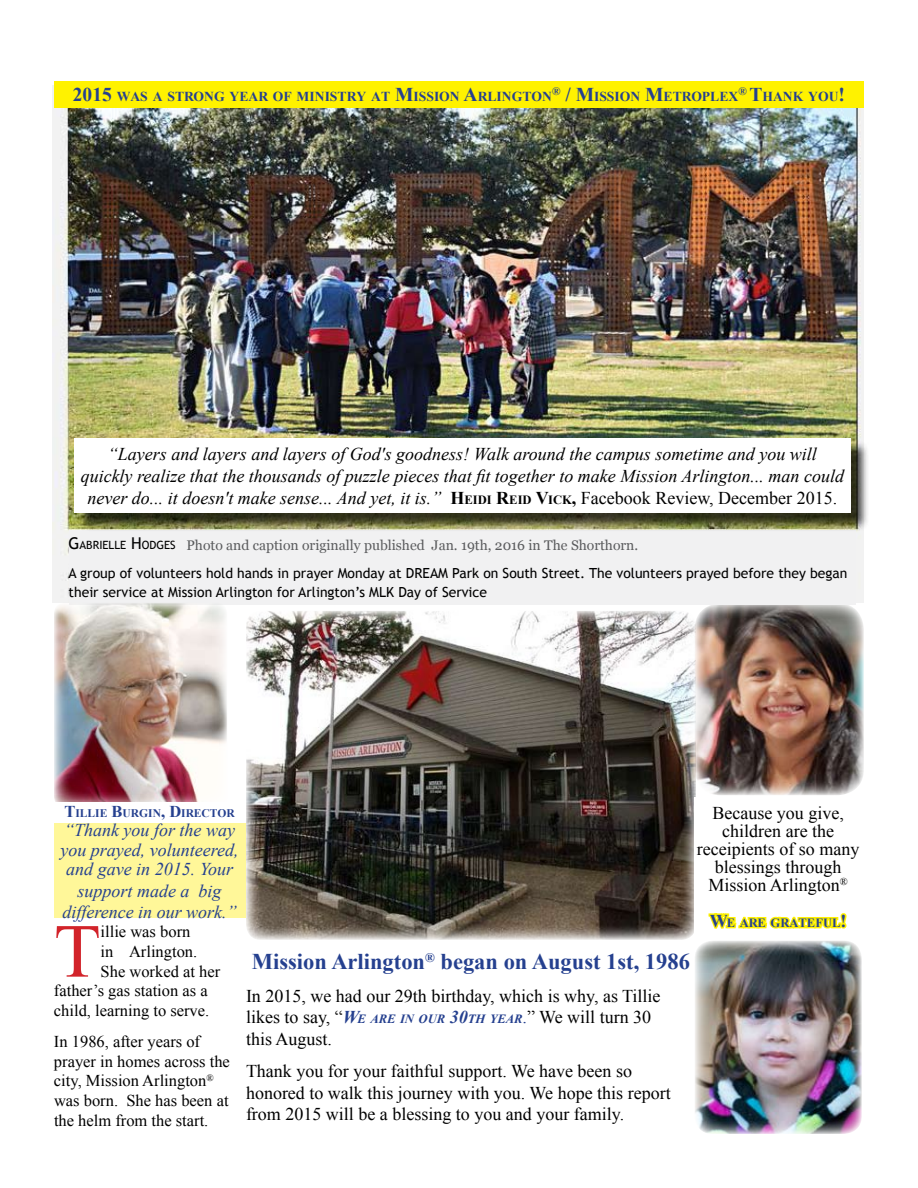
<style>
.page{position:relative;width:918px;height:1188px;background:#fff}
.page>*{position:absolute;margin:0;border:0;box-sizing:border-box;transform-origin:0 0}
.t1{font:76.35px "Times New Roman";color:#d2232a}
.t2{font:700 22.5px "Times New Roman";color:#25408f}
.t3{font:18px/21.6px "Times New Roman";color:#000}
.t4{font:italic 18px/21.6px "Times New Roman";color:#000;text-align:center}
.t5{font:italic 18px/20.4px "Times New Roman";color:#25408f;text-align:center}
.t6{font:16.5px/19.8px "Times New Roman";color:#000}
.t7{font:13.95px/18.6px "Trebuchet MS";color:#000}
.t8{font:13.95px "Georgia";color:#5b5c5e}
.t9{font:700 13.65px "Times New Roman";color:#25408f}
.t10{font:700 12.6px "Times New Roman";color:#25408f}
.t11{font:700 11.55px "Times New Roman";color:#25408f}
.t12{font:11.4px "Trebuchet MS";color:#000}
.s1{font-size:19.5px}
.s2{font-weight:700;font-style:normal}
.s3{font-weight:700;font-style:normal;font-size:12.6px}
.s4{font-style:normal}
.s5{font-size:16.2px}
.s6{font-size:16.5px}
.s7{font-size:18px}
.s8{font-weight:700;font-style:italic;color:#25408f}
.s9{font-weight:700;font-style:italic;font-size:12.6px;color:#25408f}
.s10{color:#25408f}
.s11{font-style:inherit}
</style>
<div class="page">
<img style="left:246px;top:611px;width:450px;height:329px">
<img style="left:695px;top:941px;width:167px;height:193px">
<img style="left:694px;top:603px;width:170px;height:192px">
<div style="left:694px;top:798px;width:168px;height:138px;background:#fff"></div>
<svg style="left:708px;top:913px;width:139px;height:16px"></svg>
<img style="left:53px;top:86px;width:811px;height:517px">
<div style="left:69px;top:530px;width:786px;height:74px;background:#f1f1f2"></div>
<div style="left:76px;top:441px;width:823px;height:97px;background:#000;opacity:.75"></div>
<div style="left:74px;top:438px;width:776px;height:75px;background:#fff"></div>
<div style="left:54px;top:81px;width:810px;height:27px;background:#fff200"></div>
<img style="left:54px;top:603px;width:173px;height:199px">
<div style="left:54px;top:823px;width:191px;height:95px;background:#fff799"></div>
<p class="t9" style="left:73px;top:87px;width:774px"><span class="s1">2015</span> WAS A STRONG YEAR OF MINISTRY AT <span class="s1">M</span>ISSION <span class="s1">A</span>RLINGTON<sup>®</sup> <span class="s1">/ M</span>ISSION <span class="s1">M</span>ETROPLEX<sup>®</sup> <span class="s1">T</span>HANK YOU<span class="s1">!</span></p>
<p class="t4" style="left:81px;top:443px;width:765px">“Layers and layers and layers of God's goodness! Walk around the campus sometime and you will quickly realize that the thousands of puzzle pieces that fit together to make Mission Arlington... man could never do... it doesn't make sense... And yet, it is.” <span class="s2">H</span><span class="s3">EIDI</span> <span class="s2">R</span><span class="s3">EID</span> <span class="s2">V</span><span class="s3">ICK</span><span class="s2">,</span> <span class="s4">Facebook Review, December 2015.</span></p>
<p class="t12" style="left:69px;top:538px;width:109px"><span class="s5">G</span>ABRIELLE <span class="s5">H</span>ODGES</p>
<p class="t7" style="left:69px;top:564px;width:780px">A group of volunteers hold hands in prayer Monday at DREAM Park on South Street. The volunteers prayed before they began their service at Mission Arlington for Arlington’s MLK Day of Service</p>
<p class="t8" style="left:186px;top:537px;width:453px">Photo and caption originally published Jan. 19th, 2016 in The Shorthorn.</p>
<p class="t11" style="left:65px;top:805px;width:172px"><span class="s6">T</span>ILLIE <span class="s6">B</span>URGIN<span class="s6">, D</span>IRECTOR</p>
<p class="t5" style="left:60px;top:819px;width:180px">“Thank you for the way you prayed, volunteered, and gave in 2015. Your support made a big difference in our work.”</p>
<h1 class="t1" style="left:54px;top:900px;width:44px">T</h1>
<p class="t6" style="left:101px;top:921px;width:91px">illie was born</p>
<p class="t6" style="left:101px;top:941px;width:98px">in Arlington.</p>
<p class="t6" style="left:101px;top:961px;width:121px">She worked at her</p>
<p class="t6" style="left:54px;top:981px;width:155px">father’s gas station as a</p>
<p class="t6" style="left:54px;top:1001px;width:157px">child, learning to serve.</p>
<p class="t6" style="left:54px;top:1031px;width:177px">In 1986, after years of prayer in homes across the city, Mission Arlington<sup>® </sup>was born. She has been at the helm from the start.</p>
<p class="t3" style="left:697px;top:804px;width:164px;line-height:18px;text-align:center">Because you give, children are the receipients of so many blessings through<br>Mission Arlington<sup>®</sup></p>
<p class="t10" style="left:710px;top:914px;width:138px"><span class="s7">W</span>E ARE GRATEFUL<span class="s7">!</span></p>
<p class="t2" style="left:252px;top:946px;width:439px">Mission Arlington<sup>®</sup> began on August 1st, 1986</p>
<p class="t3" style="left:246px;top:984px;width:416px">In 2015, we had our 29th birthday, which is why, as Tillie likes to say, “<span class="s8">W</span><span class="s9">E ARE IN OUR</span> <span class="s8">30</span><span class="s9">TH YEAR</span><span class="s10">.</span><span class="s11">”</span> We will turn 30 this August.</p>
<p class="t3" style="left:246px;top:1060px;width:426px">Thank you for your faithful support. We have been so honored to walk this journey with you. We hope this report from 2015 will be a blessing to you and your family.</p>
</div>
